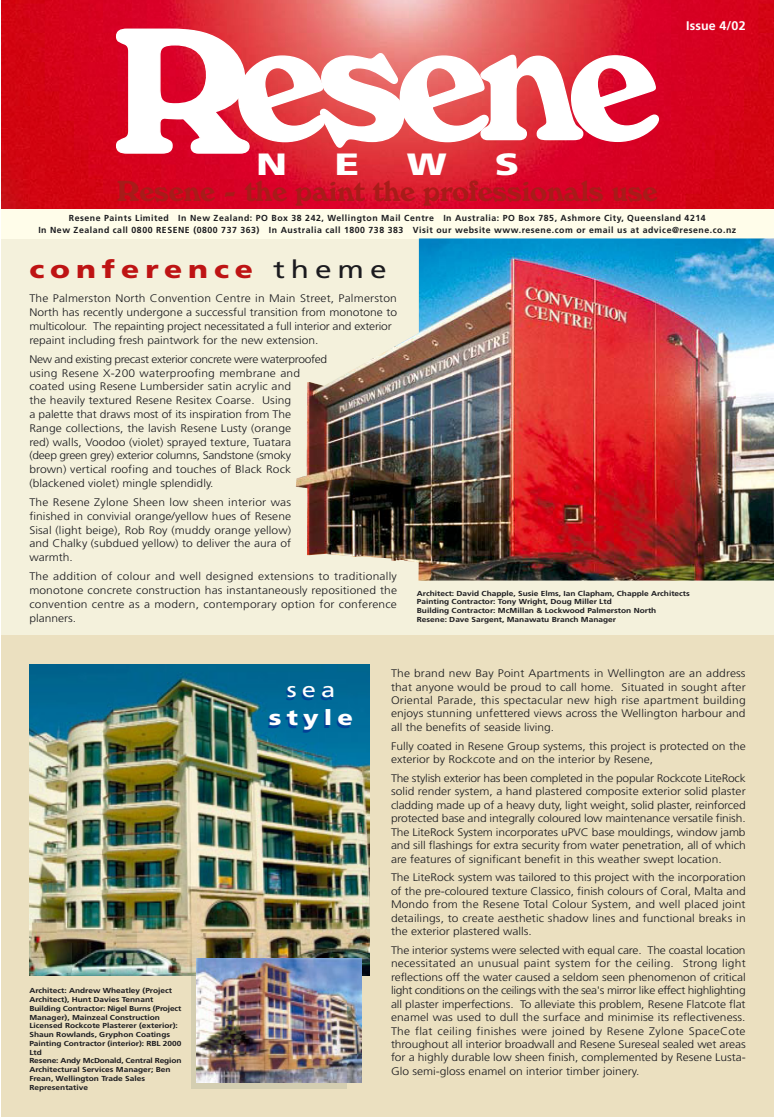
<style>
.page{position:relative;width:774px;height:1117px;background:#fff}
.page>*{position:absolute;margin:0;border:0;box-sizing:border-box;transform-origin:0 0}
.t1{font:900 30.75px "Frutiger";color:#fff;scale:1.3 1}
.t2{font:28.38px "Windsor BT";letter-spacing:-.015em;color:#a71c19}
.t3{font:900 24.88px "Frutiger";letter-spacing:.2em;color:#be1414;scale:1.2 1}
.t4{font:900 21.25px "Frutiger";letter-spacing:.2em;color:#fff;scale:1.2 1}
.t5{font:21.25px "Frutiger";color:#fff;scale:1.2 1}
.t6{font:700 12.5px "Frutiger";letter-spacing:.01em;color:#fff}
.t7{font:300 11px/13.5px "Frutiger";color:#1b1b1f;text-align:justify;scale:1.1 1}
.t8{font:700 8.75px/11.5px "Frutiger";letter-spacing:.06em;color:#1b1b1f;text-align:center}
.t9{font:700 7.25px/8.8px "Frutiger";color:#1b1b1f;scale:1.15 1}
.s1{font-weight:400;color:#1b1b1f}
</style>
<div class="page">
<div style="left:1px;top:238px;width:773px;height:407px;background:#f4f1dc"></div>
<img style="left:1px;top:0;width:773px;height:209px">
<svg style="left:115px;top:28px;width:545px;height:126px"></svg>
<div style="left:1px;top:209px;width:773px;height:29px;background:#fffdea"></div>
<div style="left:1px;top:635px;width:773px;height:481px;background:#ebe0c0"></div>
<svg style="left:191px;top:975px;width:155px;height:112px;background:#c8c4b0"></svg>
<img style="left:29px;top:664px;width:341px;height:311px">
<img style="left:197px;top:958px;width:165px;height:123px">
<img style="left:296px;top:238px;width:478px;height:342px">
<p class="t6" style="left:686px;top:21px;width:61px">Issue 4/02</p>
<h1 class="t1" style="left:256px;top:152px;width:25px">N</h1>
<h1 class="t1" style="left:335px;top:152px;width:20px">E</h1>
<h1 class="t1" style="left:407px;top:152px;width:32px">W</h1>
<h1 class="t1" style="left:495px;top:152px;width:20px">S</h1>
<h2 class="t2" style="left:117px;top:174px;width:542px">Resene - the paint the professionals use</h2>
<p class="t8" style="left:38px;top:213px;width:699px">Resene Paints Limited In New Zealand: PO Box 38 242, Wellington Mail Centre In Australia: PO Box 785, Ashmore City, Queensland 4214<br>In New Zealand call 0800 RESENE (0800 737 363) In Australia call 1800 738 383 Visit our website www.resene.com or email us at advice@resene.co.nz</p>
<h3 class="t3" style="left:29px;top:259px;width:299px">conference <span class="s1">theme</span></h3>
<p class="t7" style="left:29px;top:292px;width:336px;text-align:left">The Palmerston North Convention Centre in Main Street, Palmerston North has recently undergone a successful transition from monotone to multicolour. The repainting project necessitated a full interior and exterior repaint including fresh paintwork for the new extension.</p>
<p class="t7" style="left:29px;top:353px;width:272px;text-align:left">New and existing precast exterior concrete were waterproofed using Resene X-200 waterproofing membrane and coated using Resene Lumbersider satin acrylic and<br>the heavily textured Resene Resitex Coarse. Using<br>a palette that draws most of its inspiration from The<br>Range collections, the lavish Resene Lusty (orange<br>red) walls, Voodoo (violet) sprayed texture, Tuatara<br>(deep green grey) exterior columns, Sandstone (smoky brown) vertical roofing and touches of Black Rock (blackened violet) mingle splendidly.</p>
<p class="t7" style="left:29px;top:496px;width:239px">The Resene Zylone Sheen low sheen interior was finished in convivial orange/yellow hues of Resene Sisal (light beige), Rob Roy (muddy orange yellow) and Chalky (subdued yellow) to deliver the aura of warmth.</p>
<p class="t7" style="left:29px;top:570px;width:336px">The addition of colour and well designed extensions to traditionally monotone concrete construction has instantaneously repositioned the convention centre as a modern, contemporary option for conference planners.</p>
<p class="t9" style="left:417px;top:589px;width:239px">Architect: David Chapple, Susie Elms, Ian Clapham, Chapple Architects Painting Contractor: Tony Wright, Doug Miller Ltd<br>Building Contractor: McMillan &amp; Lockwood Palmerston North<br>Resene: Dave Sargent, Manawatu Branch Manager</p>
<p class="t9" style="left:29px;top:986px;width:134px">Architect: Andrew Wheatley (Project<br>Architect), Hunt Davies Tennant<br>Building Contractor: Nigel Burns (Project<br>Manager), Mainzeal Construction<br>Licensed Rockcote Plasterer (exterior):<br>Shaun Rowlands, Gryphon Coatings<br>Painting Contractor (interior): RBL 2000<br>Ltd<br>Resene: Andy McDonald, Central Region<br>Architectural Services Manager; Ben<br>Frean, Wellington Trade Sales<br>Representative</p>
<h3 class="t5" style="left:287px;top:681px;width:42px">sea</h3>
<h3 class="t4" style="left:269px;top:709px;width:72px">style</h3>
<p class="t7" style="left:391px;top:667px;width:324px">The brand new Bay Point Apartments in Wellington are an address that anyone would be proud to call home. Situated in sought after Oriental Parade, this spectacular new high rise apartment building enjoys stunning unfettered views across the Wellington harbour and all the benefits of seaside living.</p>
<p class="t7" style="left:391px;top:739px;width:324px">Fully coated in Resene Group systems, this project is protected on the exterior by Rockcote and on the interior by Resene,</p>
<p class="t7" style="left:391px;top:772px;width:324px">The stylish exterior has been completed in the popular Rockcote LiteRock solid render system, a hand plastered composite exterior solid plaster cladding made up of a heavy duty, light weight, solid plaster, reinforced protected base and integrally coloured low maintenance versatile finish.<br>The LiteRock System incorporates uPVC base mouldings, window jamb and sill flashings for extra security from water penetration, all of which are features of significant benefit in this weather swept location.</p>
<p class="t7" style="left:391px;top:871px;width:324px">The LiteRock system was tailored to this project with the incorporation of the pre-coloured texture Classico, finish colours of Coral, Malta and Mondo from the Resene Total Colour System, and well placed joint detailings, to create aesthetic shadow lines and functional breaks in the exterior plastered walls.</p>
<p class="t7" style="left:391px;top:943px;width:324px">The interior systems were selected with equal care. The coastal location necessitated an unusual paint system for the ceiling. Strong light reflections off the water caused a seldom seen phenomenon of critical light conditions on the ceilings with the sea's mirror like effect highlighting all plaster imperfections. To alleviate this problem, Resene Flatcote flat enamel was used to dull the surface and minimise its reflectiveness.<br>The flat ceiling finishes were joined by Resene Zylone SpaceCote throughout all interior broadwall and Resene Sureseal sealed wet areas for a highly durable low sheen finish, complemented by Resene Lusta-Glo semi-gloss enamel on interior timber joinery.</p>
</div>
